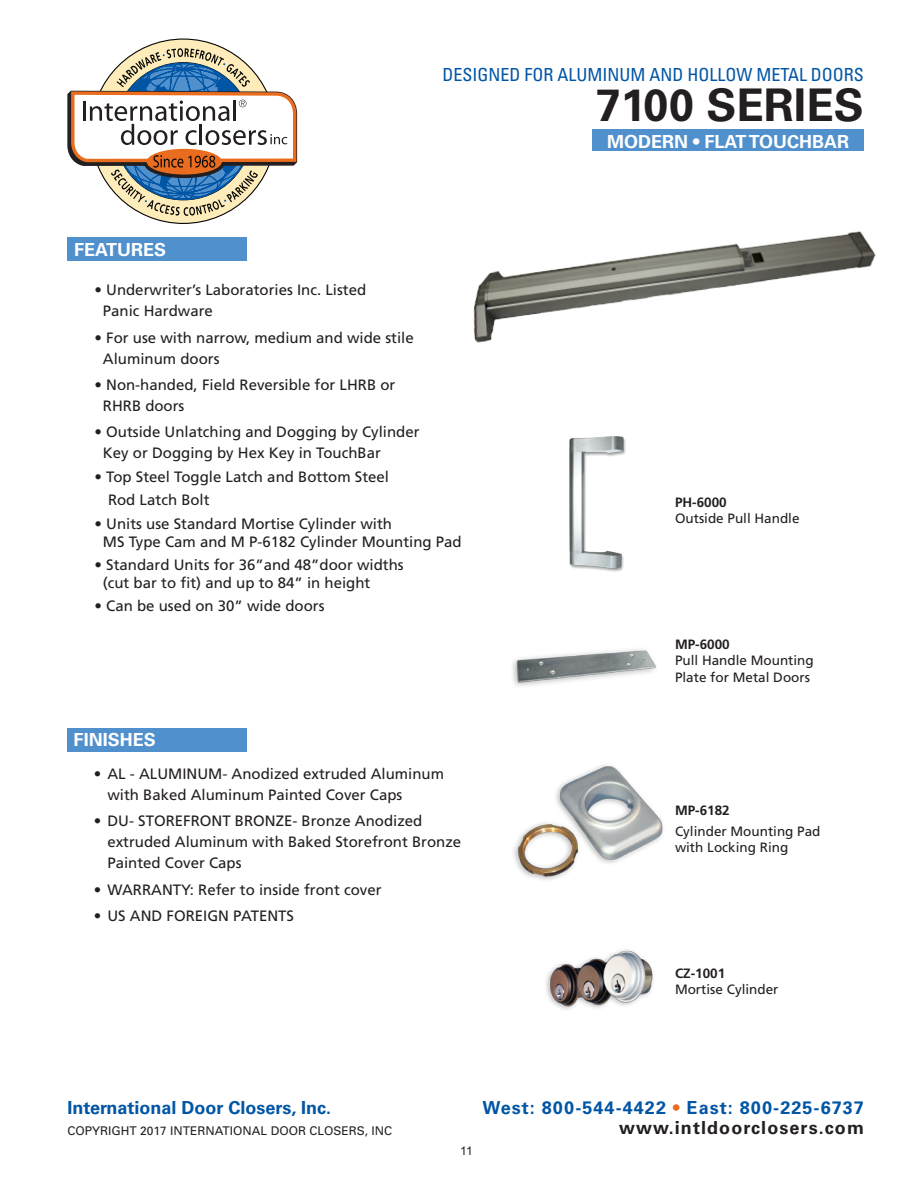
<style>
.page{position:relative;width:918px;height:1188px;background:#fff}
.page>*{position:absolute;margin:0;border:0;box-sizing:border-box;transform-origin:0 0}
.t1{font:700 45px "Univers";color:#231f20}
.t2{font:condensed 18px "Univers";color:#0155a5}
.t3{font:700 18px "Univers";letter-spacing:.06em;color:#0155a5}
.t4{font:700 18px "Univers";color:#fff}
.t5{font:700 18px "Univers";color:#0155a5}
.t6{font:700 18px "Univers";letter-spacing:.06em;color:#231f20}
.t7{font:15px/21px "Frutiger";color:#231f20}
.t8{font:13.5px/16.2px "Frutiger";color:#231f20}
.t9{font:700 13.5px "Frutiger";color:#231f20}
.t10{font:12px "Univers";color:#231f20}
.t11{font:12px "Arial";color:#231f20}
.s1{font-weight:700}
.s2{color:#ea6d1f}
</style>
<div class="page">
<div style="left:92px;top:40px;width:183px;height:183px;background:#feedbb;border-radius:50%"></div>
<svg style="left:67px;top:48px;width:231px;height:168px"></svg>
<div style="left:68px;top:238px;width:179px;height:23px;background:#5090cc"></div>
<div style="left:592px;top:130px;width:272px;height:21px;background:#5090cc"></div>
<div style="left:67px;top:728px;width:180px;height:24px;background:#5090cc"></div>
<img style="left:569px;top:436px;width:57px;height:136px">
<img style="left:512px;top:649px;width:145px;height:37px">
<img style="left:514px;top:764px;width:149px;height:117px">
<img style="left:546px;top:949px;width:107px;height:61px">
<img style="left:473px;top:231px;width:403px;height:112px">
<p class="t2" style="left:442px;top:63px;width:423px">DESIGNED FOR ALUMINUM AND HOLLOW METAL DOORS</p>
<p class="t1" style="left:596px;top:79px;width:270px">7100 SERIES</p>
<p class="t4" style="left:74px;top:239px;width:94px">FEATURES</p>
<p class="t7" style="left:103px;top:279px;width:265px;text-indent:-8px">• Underwriter’s Laboratories Inc. Listed<br>Panic Hardware</p>
<p class="t7" style="left:103px;top:327px;width:312px;text-indent:-8px">• For use with narrow, medium and wide stile<br>Aluminum doors</p>
<p class="t7" style="left:103px;top:374px;width:294px;text-indent:-8px">• Non-handed, Field Reversible for LHRB or<br>RHRB doors</p>
<p class="t7" style="left:103px;top:422px;width:318px;text-indent:-8px">• Outside Unlatching and Dogging by Cylinder<br>Key or Dogging by Hex Key in TouchBar</p>
<p class="t7" style="left:94px;top:466px;width:296px">• Top Steel Toggle Latch and Bottom Steel</p>
<p class="t7" style="left:108px;top:489px;width:103px">Rod Latch Bolt</p>
<p class="t7" style="left:103px;top:514px;width:360px;line-height:18px;text-indent:-8px">• Units use Standard Mortise Cylinder with<br>MS Type Cam and M P-6182 Cylinder Mounting Pad</p>
<p class="t7" style="left:103px;top:556px;width:302px;line-height:18px;text-indent:-8px">• Standard Units for 36”and 48”door widths (cut bar to fit) and up to 84” in height</p>
<p class="t7" style="left:94px;top:596px;width:232px">• Can be used on 30” wide doors</p>
<p class="t4" style="left:74px;top:729px;width:84px">FINISHES</p>
<p class="t7" style="left:107px;top:763px;width:338px;text-indent:-14px">• AL - ALUMINUM- Anodized extruded Aluminum with Baked Aluminum Painted Cover Caps</p>
<p class="t7" style="left:107px;top:811px;width:355px;text-indent:-14px">• DU- STOREFRONT BRONZE- Bronze Anodized extruded Aluminum with Baked Storefront Bronze<br>Painted Cover Caps</p>
<p class="t7" style="left:94px;top:879px;width:289px">• WARRANTY: Refer to inside front cover</p>
<p class="t7" style="left:94px;top:905px;width:202px">• US AND FOREIGN PATENTS</p>
<p class="t4" style="left:607px;top:131px;width:243px">MODERN • FLAT TOUCHBAR</p>
<p class="t8" style="left:675px;top:494px;width:126px"><span class="s1">PH-6000<br></span>Outside Pull Handle</p>
<p class="t8" style="left:675px;top:636px;width:140px"><span class="s1">MP-6000<br></span>Pull Handle Mounting<br>Plate for Metal Doors</p>
<p class="t9" style="left:675px;top:802px;width:56px">MP-6182</p>
<p class="t8" style="left:675px;top:823px;width:147px">Cylinder Mounting Pad with Locking Ring</p>
<p class="t8" style="left:675px;top:965px;width:105px"><span class="s1">CZ-1001<br></span>Mortise Cylinder</p>
<p class="t5" style="left:68px;top:1097px;width:265px">International Door Closers, Inc.</p>
<p class="t3" style="left:482px;top:1098px;width:383px">West: 800-544-4422 <span class="s2">•</span> East: 800-225-6737</p>
<p class="t10" style="left:68px;top:1123px;width:326px">COPYRIGHT 2017 INTERNATIONAL DOOR CLOSERS, INC</p>
<p class="t6" style="left:619px;top:1117px;width:246px">www.intldoorclosers.com</p>
<p class="t11" style="left:460px;top:1143px;width:14px">11</p>
</div>
